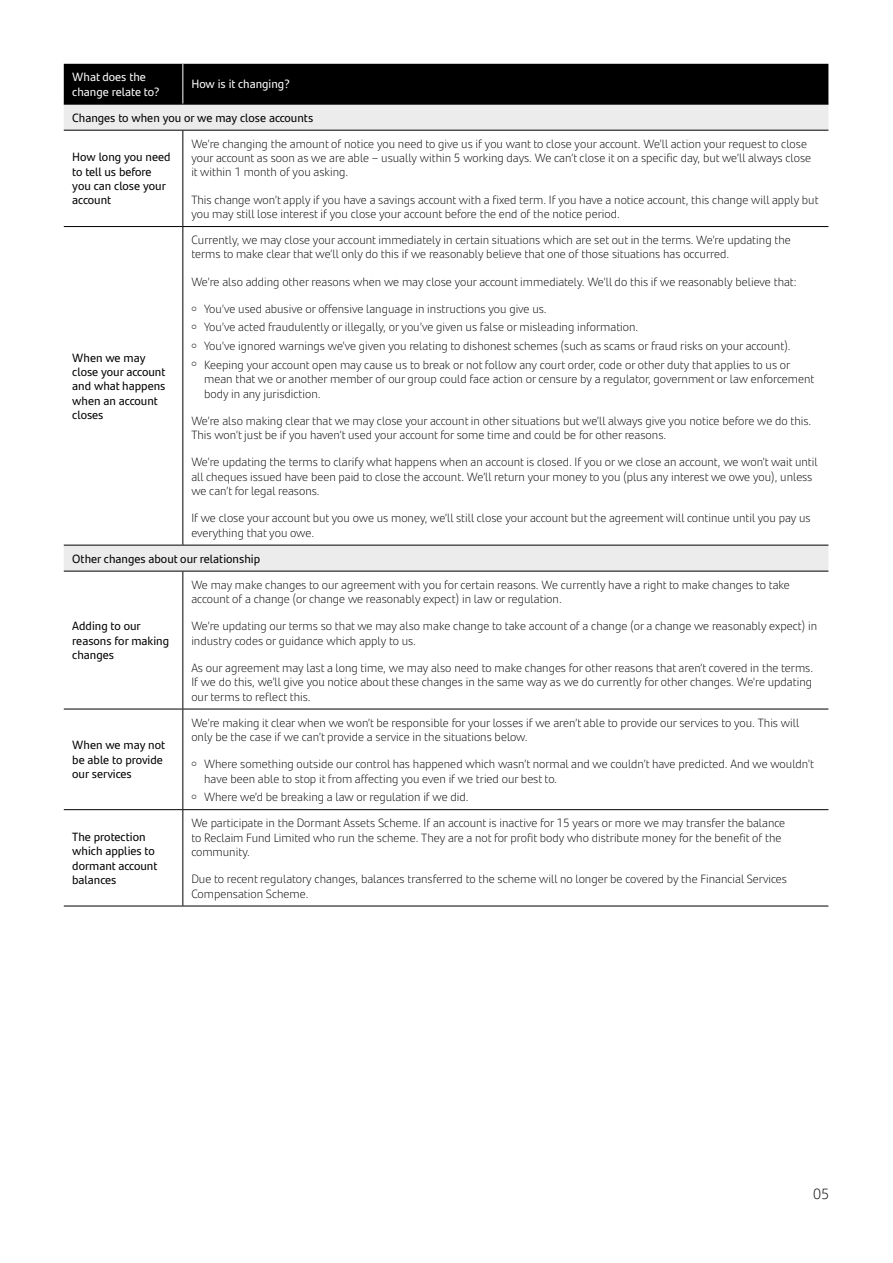
<style>
.page{position:relative;width:893px;height:1263px;background:#fff}
.page>*{position:absolute;margin:0;border:0;box-sizing:border-box;transform-origin:0 0}
.t1{font:300 14.85px "Santander Text";color:#000}
.t2{font:300 12px/14.4px "Santander Text";color:#000}
.t3{font:12px/14.4px "Santander Text";color:#000}
.t4{font:12px/14.4px "Santander Text";color:#fff}
</style>
<div class="page">
<div style="left:64px;top:64px;width:764px;height:40px;background:#000"></div>
<svg style="left:64px;top:105px;width:764px;height:466px"></svg>
<hr style="left:182px;top:64px;width:1px;height:40px;background:#fff">
<hr style="left:182px;top:131px;width:1px;height:95px;background:#000">
<hr style="left:64px;top:226px;width:119px;height:1px;background:#000">
<hr style="left:183px;top:226px;width:645px;height:1px;background:#000">
<hr style="left:182px;top:227px;width:1px;height:318px;background:#000">
<hr style="left:182px;top:571px;width:1px;height:138px;background:#000">
<hr style="left:64px;top:709px;width:119px;height:1px;background:#000">
<hr style="left:183px;top:709px;width:645px;height:1px;background:#000">
<hr style="left:182px;top:709px;width:1px;height:100px;background:#000">
<hr style="left:64px;top:809px;width:119px;height:1px;background:#000">
<hr style="left:183px;top:809px;width:645px;height:1px;background:#000">
<hr style="left:182px;top:810px;width:1px;height:96px;background:#000">
<hr style="left:64px;top:104px;width:119px;height:1px;background:#000">
<hr style="left:183px;top:104px;width:645px;height:1px;background:#000">
<hr style="left:64px;top:130px;width:119px;height:1px;background:#000">
<hr style="left:183px;top:130px;width:645px;height:1px;background:#000">
<hr style="left:64px;top:545px;width:119px;height:1px;background:#000">
<hr style="left:183px;top:545px;width:645px;height:1px;background:#000">
<hr style="left:64px;top:571px;width:119px;height:1px;background:#000">
<hr style="left:183px;top:571px;width:645px;height:1px;background:#000">
<hr style="left:64px;top:906px;width:119px;height:1px;background:#000">
<hr style="left:183px;top:906px;width:645px;height:1px;background:#000">
<p class="t4" style="left:72px;top:69px;width:89px">What does the change relate to?</p>
<p class="t4" style="left:191px;top:76px;width:100px">How is it changing?</p>
<p class="t3" style="left:72px;top:110px;width:243px">Changes to when you or we may close accounts</p>
<p class="t3" style="left:72px;top:149px;width:100px">How long you need to tell us before you can close your account</p>
<p class="t2" style="left:191px;top:136px;width:621px">We’re changing the amount of notice you need to give us if you want to close your account. We’ll action your request to close your account as soon as we are able – usually within 5 working days. We can’t close it on a specific day, but we’ll always close it within 1 month of you asking.</p>
<p class="t2" style="left:191px;top:192px;width:629px">This change won’t apply if you have a savings account with a fixed term. If you have a notice account, this change will apply but you may still lose interest if you close your account before the end of the notice period.</p>
<p class="t2" style="left:191px;top:232px;width:601px">Currently, we may close your account immediately in certain situations which are set out in the terms. We’re updating the terms to make clear that we’ll only do this if we reasonably believe that one of those situations has occurred.</p>
<p class="t2" style="left:191px;top:274px;width:607px">We’re also adding other reasons when we may close your account immediately. We’ll do this if we reasonably believe that:</p>
<p class="t2" style="left:191px;top:301px;width:357px">○ You’ve used abusive or offensive language in instructions you give us.</p>
<p class="t2" style="left:191px;top:319px;width:449px">○ You’ve acted fraudulently or illegally, or you’ve given us false or misleading information.</p>
<p class="t2" style="left:191px;top:338px;width:601px">○ You’ve ignored warnings we’ve given you relating to dishonest schemes (such as scams or fraud risks on your account).</p>
<p class="t2" style="left:204px;top:357px;width:612px;text-indent:-13px">○ Keeping your account open may cause us to break or not follow any court order, code or other duty that applies to us or mean that we or another member of our group could face action or censure by a regulator, government or law enforcement body in any jurisdiction.</p>
<p class="t2" style="left:191px;top:413px;width:622px">We’re also making clear that we may close your account in other situations but we’ll always give you notice before we do this.<br>This won’t just be if you haven’t used your account for some time and could be for other reasons.</p>
<p class="t2" style="left:191px;top:454px;width:628px">We’re updating the terms to clarify what happens when an account is closed. If you or we close an account, we won’t wait until all cheques issued have been paid to close the account. We’ll return your money to you (plus any interest we owe you), unless we can’t for legal reasons.</p>
<p class="t2" style="left:191px;top:510px;width:621px">If we close your account but you owe us money, we’ll still close your account but the agreement will continue until you pay us everything that you owe.</p>
<p class="t3" style="left:72px;top:551px;width:189px">Other changes about our relationship</p>
<p class="t3" style="left:72px;top:349px;width:95px">When we may close your account and what happens when an account closes</p>
<p class="t3" style="left:72px;top:618px;width:98px">Adding to our reasons for making changes</p>
<p class="t3" style="left:72px;top:737px;width:94px">When we may not be able to provide our services</p>
<p class="t3" style="left:72px;top:829px;width:87px">The protection which applies to dormant account balances</p>
<p class="t2" style="left:191px;top:577px;width:600px">We may make changes to our agreement with you for certain reasons. We currently have a right to make changes to take account of a change (or change we reasonably expect) in law or regulation.</p>
<p class="t2" style="left:191px;top:618px;width:627px">We’re updating our terms so that we may also make change to take account of a change (or a change we reasonably expect) in industry codes or guidance which apply to us.</p>
<p class="t2" style="left:191px;top:660px;width:623px;text-align:justify">As our agreement may last a long time, we may also need to make changes for other reasons that aren’t covered in the terms.<br>If we do this, we’ll give you notice about these changes in the same way as we do currently for other changes. We’re updating our terms to reflect this.</p>
<p class="t2" style="left:191px;top:714px;width:609px">We’re making it clear when we won’t be responsible for your losses if we aren’t able to provide our services to you. This will only be the case if we can’t provide a service in the situations below.</p>
<p class="t2" style="left:204px;top:756px;width:611px;text-indent:-13px">○ Where something outside our control has happened which wasn’t normal and we couldn’t have predicted. And we wouldn’t have been able to stop it from affecting you even if we tried our best to.</p>
<p class="t2" style="left:191px;top:789px;width:279px">○ Where we’d be breaking a law or regulation if we did.</p>
<p class="t2" style="left:191px;top:815px;width:595px">We participate in the Dormant Assets Scheme. If an account is inactive for 15 years or more we may transfer the balance to Reclaim Fund Limited who run the scheme. They are a not for profit body who distribute money for the benefit of the community.</p>
<p class="t2" style="left:191px;top:871px;width:597px">Due to recent regulatory changes, balances transferred to the scheme will no longer be covered by the Financial Services<br>Compensation Scheme.</p>
<p class="t1" style="left:813px;top:1183px;width:18px">05</p>
</div>
